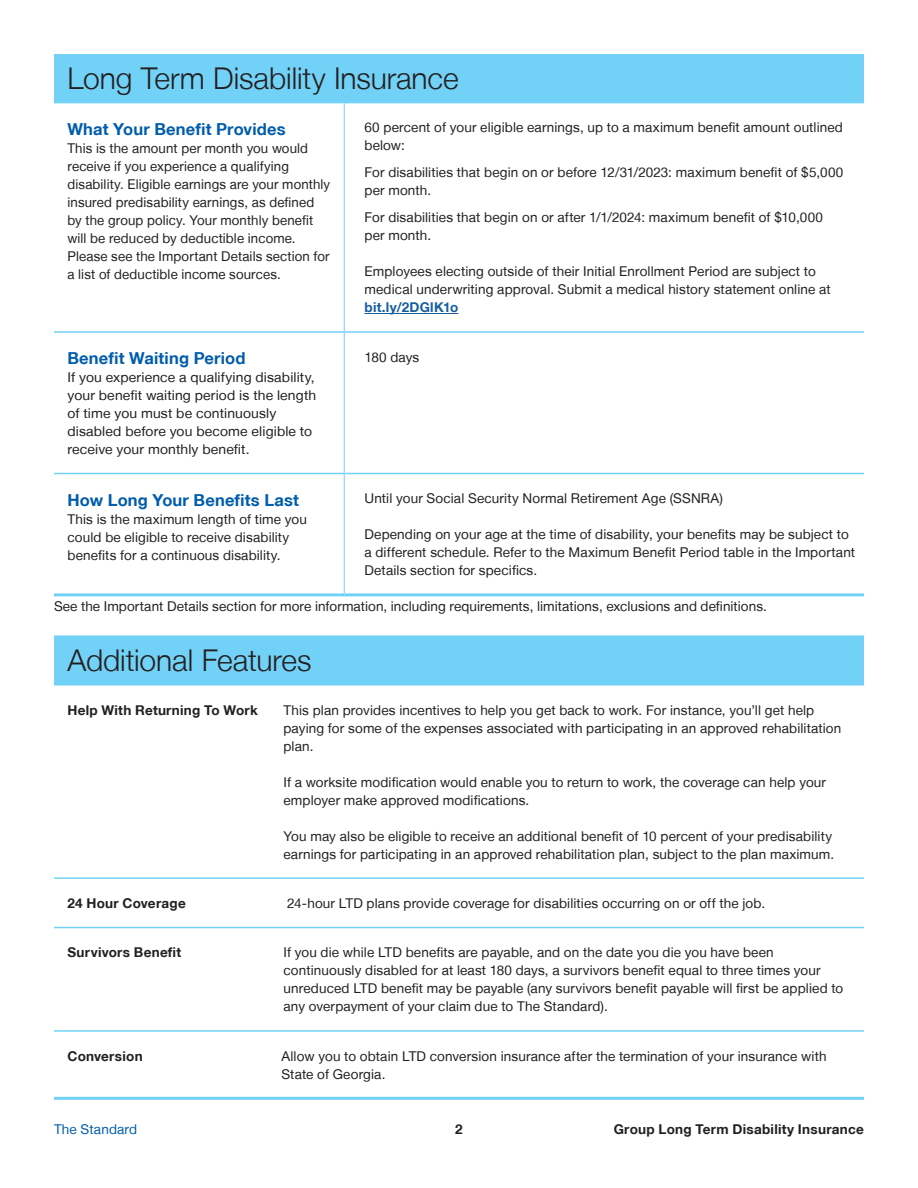
<style>
.page{position:relative;width:918px;height:1188px;background:#fff}
.page>*{position:absolute;margin:0;border:0;box-sizing:border-box;transform-origin:0 0}
.t1{font:300 30px "Helvetica Neue LT";letter-spacing:-.005em;color:#231f20}
.t2{font:700 16.5px "Helvetica Neue LT";letter-spacing:.01em;color:#015dab}
.t3{font:13.5px/18px "Helvetica Neue LT";letter-spacing:.01em;color:#231f20}
.t4{font:700 13.5px "Helvetica Neue LT";letter-spacing:.02em;color:#231f20}
.t5{font:13.5px "Helvetica Neue LT";letter-spacing:.01em;color:#015dab}
.s1{font-weight:700;color:#175d9e}
</style>
<div class="page">
<div style="left:54px;top:54px;width:810px;height:49px;background:#72d1f6"></div>
<hr style="left:344px;top:103px;width:1px;height:228px;background:#72d1f6">
<hr style="left:344px;top:333px;width:1px;height:140px;background:#72d1f6">
<hr style="left:344px;top:474px;width:1px;height:119px;background:#72d1f6">
<hr style="left:54px;top:593px;width:290px;height:3px;background:#72d1f6">
<hr style="left:344px;top:593px;width:520px;height:3px;background:#72d1f6">
<hr style="left:54px;top:331px;width:290px;height:2px;background:#72d1f6">
<hr style="left:344px;top:331px;width:520px;height:2px;background:#72d1f6">
<hr style="left:54px;top:473px;width:290px;height:1px;background:#72d1f6">
<hr style="left:344px;top:473px;width:520px;height:1px;background:#72d1f6">
<hr style="left:364px;top:313px;width:94px;height:1px;background:#175d9e">
<div style="left:54px;top:636px;width:810px;height:49px;background:#72d1f6"></div>
<hr style="left:54px;top:1097px;width:810px;height:3px;background:#72d1f6">
<hr style="left:54px;top:635px;width:810px;height:2px;background:#72d1f6">
<hr style="left:54px;top:684px;width:810px;height:2px;background:#72d1f6">
<hr style="left:54px;top:877px;width:810px;height:2px;background:#72d1f6">
<hr style="left:54px;top:927px;width:810px;height:1px;background:#72d1f6">
<hr style="left:54px;top:1030px;width:810px;height:2px;background:#72d1f6">
<h2 class="t1" style="left:68px;top:60px;width:393px">Long Term Disability Insurance</h2>
<h3 class="t2" style="left:68px;top:119px;width:220px">What Your Benefit Provides</h3>
<p class="t3" style="left:67px;top:139px;width:264px">This is the amount per month you would receive if you experience a qualifying disability. Eligible earnings are your monthly insured predisability earnings, as defined by the group policy. Your monthly benefit will be reduced by deductible income.<br>Please see the Important Details section for a list of deductible income sources.</p>
<p class="t3" style="left:364px;top:119px;width:480px">60 percent of your eligible earnings, up to a maximum benefit amount outlined below:</p>
<p class="t3" style="left:364px;top:164px;width:480px">For disabilities that begin on or before 12/31/2023: maximum benefit of $5,000 per month.</p>
<p class="t3" style="left:364px;top:209px;width:460px">For disabilities that begin on or after 1/1/2024: maximum benefit of $10,000 per month.</p>
<p class="t3" style="left:364px;top:263px;width:468px">Employees electing outside of their Initial Enrollment Period are subject to medical underwriting approval. Submit a medical history statement online at <span class="s1">bit.ly/2DGlK1o</span></p>
<h3 class="t2" style="left:68px;top:348px;width:180px">Benefit Waiting Period</h3>
<p class="t3" style="left:68px;top:368px;width:250px">If you experience a qualifying disability, your benefit waiting period is the length of time you must be continuously disabled before you become eligible to receive your monthly benefit.</p>
<p class="t3" style="left:364px;top:348px;width:56px">180 days</p>
<p class="t3" style="left:364px;top:489px;width:360px">Until your Social Security Normal Retirement Age (SSNRA)</p>
<p class="t3" style="left:364px;top:525px;width:492px">Depending on your age at the time of disability, your benefits may be subject to a different schedule. Refer to the Maximum Benefit Period table in the Important<br>Details section for specifics.</p>
<p class="t3" style="left:54px;top:597px;width:714px">See the Important Details section for more information, including requirements, limitations, exclusions and definitions.</p>
<h2 class="t1" style="left:68px;top:642px;width:246px">Additional Features</h2>
<h3 class="t4" style="left:68px;top:701px;width:192px">Help With Returning To Work</h3>
<p class="t3" style="left:284px;top:701px;width:559px">This plan provides incentives to help you get back to work. For instance, you’ll get help paying for some of the expenses associated with participating in an approved rehabilitation plan.</p>
<p class="t3" style="left:284px;top:773px;width:544px">If a worksite modification would enable you to return to work, the coverage can help your employer make approved modifications.</p>
<p class="t3" style="left:284px;top:827px;width:552px">You may also be eligible to receive an additional benefit of 10 percent of your predisability earnings for participating in an approved rehabilitation plan, subject to the plan maximum.</p>
<h3 class="t4" style="left:68px;top:895px;width:120px">24 Hour Coverage</h3>
<p class="t3" style="left:287px;top:894px;width:480px">24-hour LTD plans provide coverage for disabilities occurring on or off the job.</p>
<h3 class="t4" style="left:68px;top:944px;width:115px">Survivors Benefit</h3>
<p class="t3" style="left:284px;top:943px;width:561px">If you die while LTD benefits are payable, and on the date you die you have been continuously disabled for at least 180 days, a survivors benefit equal to three times your unreduced LTD benefit may be payable (any survivors benefit payable will first be applied to any overpayment of your claim due to The Standard).</p>
<h3 class="t4" style="left:68px;top:1048px;width:77px">Conversion</h3>
<p class="t3" style="left:281px;top:1047px;width:547px">Allow you to obtain LTD conversion insurance after the termination of your insurance with<br>State of Georgia.</p>
<h3 class="t2" style="left:68px;top:489px;width:233px">How Long Your Benefits Last</h3>
<p class="t3" style="left:68px;top:510px;width:241px">This is the maximum length of time you could be eligible to receive disability benefits for a continuous disability.</p>
<p class="t5" style="left:54px;top:1121px;width:85px">The Standard</p>
<p class="t4" style="left:614px;top:1121px;width:252px">Group Long Term Disability Insurance</p>
<p class="t4" style="left:455px;top:1121px;width:9px">2</p>
</div>
